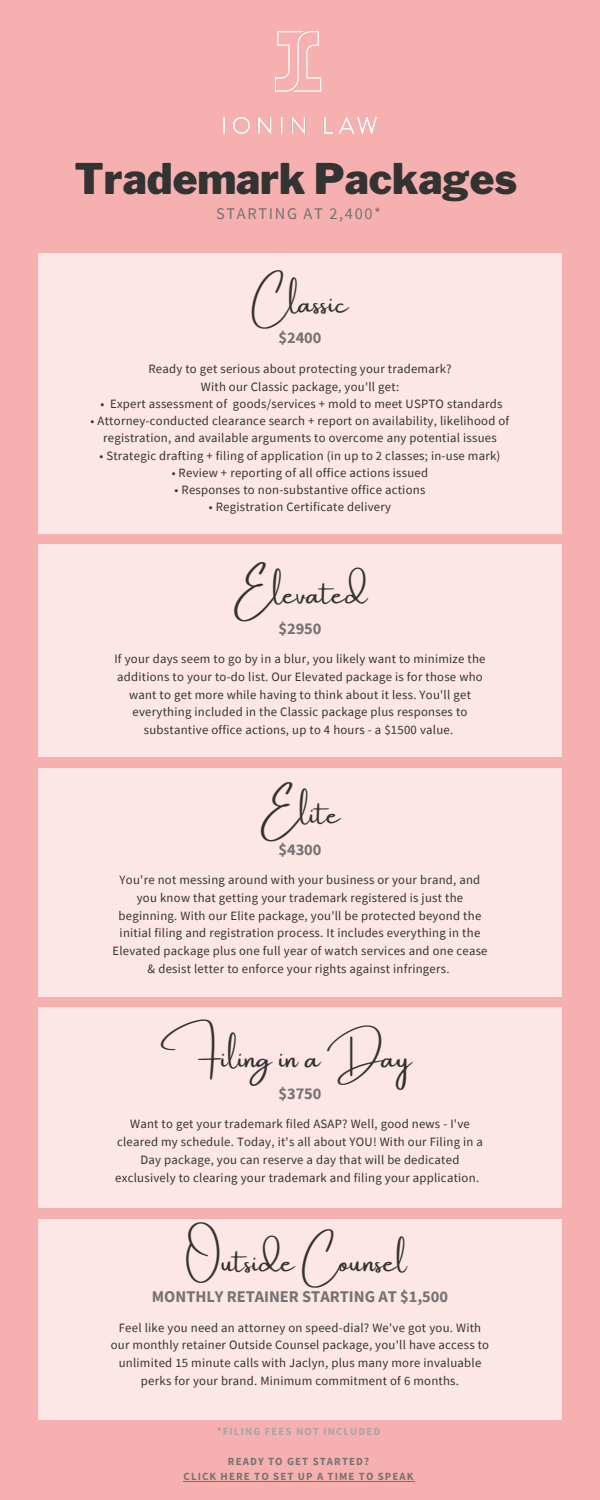
<style>
.page{position:relative;width:600px;height:1500px;background:#f7b0b0}
.page>*{position:absolute;margin:0;border:0;box-sizing:border-box;transform-origin:0 0}
.t1{font:900 41.9px "Libre Franklin";color:#333}
.t2{font:28.6px "Amsterdam One";color:#333}
.t3{font:700 16.4px "Source Sans Pro";color:#737373}
.t4{font:16.4px "Source Sans Pro";letter-spacing:.1em;color:#737373}
.t5{font:12.7px/17.7px "Source Sans Pro";letter-spacing:.02em;color:#333;text-align:center}
.t6{font:700 10.9px/15px "Source Sans Pro";letter-spacing:.1em;color:#737373;text-align:center}
.t7{font:700 10.9px "Source Sans Pro";letter-spacing:.1em;color:#a6a6a6}
</style>
<div class="page">
<div style="left:38px;top:253px;width:524px;height:281px;background:#fce6e6"></div>
<div style="left:38px;top:545px;width:524px;height:212px;background:#fce6e6"></div>
<div style="left:38px;top:768px;width:524px;height:229px;background:#fce6e6"></div>
<div style="left:38px;top:1008px;width:524px;height:200px;background:#fce6e6"></div>
<div style="left:38px;top:1219px;width:524px;height:200px;background:#fce6e6"></div>
<img style="left:223px;top:31px;width:153px;height:103px">
<hr style="left:184px;top:1481px;width:231px;height:1px;background:#737373">
<h1 class="t1" style="left:74px;top:153px;width:444px">Trademark Packages</h1>
<p class="t4" style="left:216px;top:203px;width:166px">STARTING AT 2,400*</p>
<h2 class="t2" style="left:251px;top:287px;width:99px">Classic</h2>
<p class="t3" style="left:278px;top:327px;width:45px">$2400</p>
<p class="t5" style="left:148px;top:360px;width:305px;line-height:17.2px">Ready to get serious about protecting your trademark?<br>With our Classic package, you'll get:</p>
<p class="t5" style="left:100px;top:394px;width:404px">• Expert assessment of goods/services + mold to meet USPTO standards</p>
<p class="t5" style="left:91px;top:412px;width:420px;line-height:17.2px">• Attorney-conducted clearance search + report on availability, likelihood of registration, and available arguments to overcome any potential issues</p>
<p class="t5" style="left:99px;top:446px;width:403px">• Strategic drafting + filing of application (in up to 2 classes; in-use mark)</p>
<p class="t5" style="left:172px;top:463px;width:258px">• Review + reporting of all office actions issued</p>
<p class="t5" style="left:175px;top:481px;width:252px">• Responses to non-substantive office actions</p>
<p class="t5" style="left:209px;top:498px;width:184px">• Registration Certificate delivery</p>
<h2 class="t2" style="left:233px;top:579px;width:136px">Elevated</h2>
<p class="t3" style="left:278px;top:618px;width:45px">$2950</p>
<p class="t5" style="left:114px;top:650px;width:373px">If your days seem to go by in a blur, you likely want to minimize the additions to your to-do list. Our Elevated package is for those who want to get more while having to think about it less. You'll get everything included in the Classic package plus responses to substantive office actions, up to 4 hours - a $1500 value.</p>
<h2 class="t2" style="left:260px;top:799px;width:82px">Elite</h2>
<p class="t3" style="left:278px;top:839px;width:45px">$4300</p>
<p class="t5" style="left:112px;top:871px;width:377px">You're not messing around with your business or your brand, and you know that getting your trademark registered is just the beginning. With our Elite package, you'll be protected beyond the initial filing and registration process. It includes everything in the Elevated package plus one full year of watch services and one cease &amp; desist letter to enforce your rights against infringers.</p>
<h2 class="t2" style="left:160px;top:1043px;width:253px">Filing in a Day</h2>
<p class="t3" style="left:278px;top:1083px;width:45px">$3750</p>
<p class="t5" style="left:115px;top:1115px;width:369px">Want to get your trademark filed ASAP? Well, good news - I've cleared my schedule. Today, it's all about YOU! With our Filing in a Day package, you can reserve a day that will be dedicated exclusively to clearing your trademark and filing your application.</p>
<h2 class="t2" style="left:186px;top:1246px;width:222px">Outside Counsel</h2>
<p class="t3" style="left:152px;top:1286px;width:298px">MONTHLY RETAINER STARTING AT $1,500</p>
<p class="t5" style="left:111px;top:1318px;width:380px">Feel like you need an attorney on speed-dial? We've got you. With our monthly retainer Outside Counsel package, you'll have access to unlimited 15 minute calls with Jaclyn, plus many more invaluable perks for your brand. Minimum commitment of 6 months.</p>
<p class="t7" style="left:217px;top:1424px;width:165px">*FILING FEES NOT INCLUDED</p>
<p class="t6" style="left:184px;top:1454px;width:232px">READY TO GET STARTED?<br>CLICK HERE TO SET UP A TIME TO SPEAK</p>
</div>
